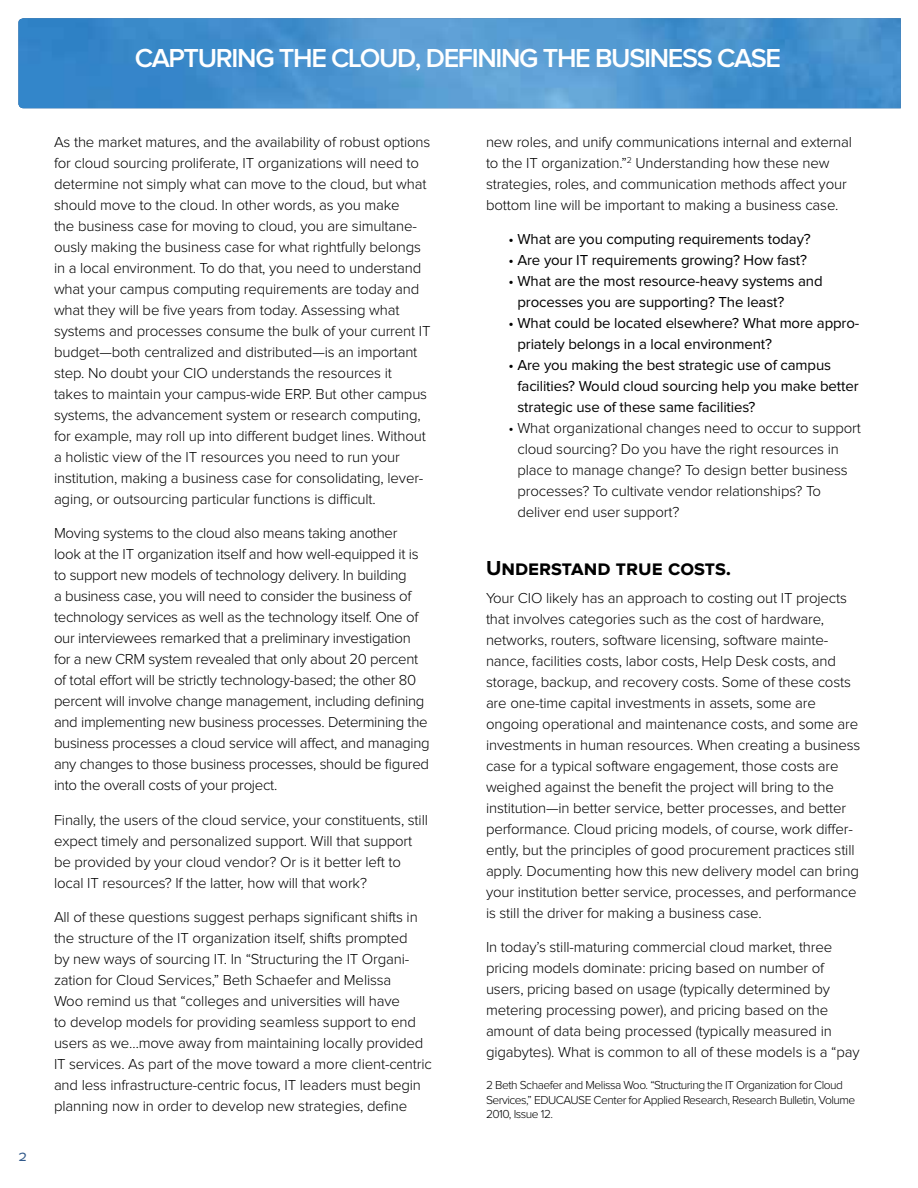
<style>
.page{position:relative;width:918px;height:1188px;background:#fff}
.page>*{position:absolute;margin:0;border:0;box-sizing:border-box;transform-origin:0 0}
.t1{font:600 27px "Proxima Nova S";letter-spacing:-.05em;color:#fff}
.t2{font:700 21px "Proxima Nova S";color:#000}
.t3{font:300 15px/21px "Proxima Nova";letter-spacing:-.01em;color:#000}
.t4{font:15px/21px "Proxima Nova";letter-spacing:-.01em;color:#000}
.t5{font:15px "Proxima Nova S";color:#325a8b}
.t6{font:300 12px/14.4px "Proxima Nova";letter-spacing:-.04em;color:#000}
</style>
<div class="page">
<img style="left:18px;top:18px;width:883px;height:90px">
<p class="t5" style="left:18px;top:1147px;width:10px">2</p>
<h1 class="t1" style="left:135px;top:42px;width:648px">CAPTURING THE CLOUD, DEFINING THE BUSINESS CASE</h1>
<p class="t3" style="left:54px;top:132px;width:378px">As the market matures, and the availability of robust options for cloud sourcing proliferate, IT organizations will need to determine not simply what can move to the cloud, but what should move to the cloud. In other words, as you make<br>the business case for moving to cloud, you are simultane&shy;ously making the business case for what rightfully belongs in a local environment. To do that, you need to understand what your campus computing requirements are today and what they will be five years from today. Assessing what systems and processes consume the bulk of your current IT budget—both centralized and distributed—is an important step. No doubt your CIO understands the resources it<br>takes to maintain your campus-wide ERP. But other campus systems, the advancement system or research computing, for example, may roll up into different budget lines. Without a holistic view of the IT resources you need to run your institution, making a business case for consolidating, lever&shy;aging, or outsourcing particular functions is difficult.</p>
<p class="t3" style="left:54px;top:523px;width:377px">Moving systems to the cloud also means taking another<br>look at the IT organization itself and how well-equipped it is to support new models of technology delivery. In building<br>a business case, you will need to consider the business of technology services as well as the technology itself. One of our interviewees remarked that a preliminary investigation for a new CRM system revealed that only about 20 percent of total effort will be strictly technology-based; the other 80 percent will involve change management, including defining and implementing new business processes. Determining the business processes a cloud service will affect, and managing any changes to those business processes, should be figured into the overall costs of your project.</p>
<p class="t3" style="left:54px;top:810px;width:375px">Finally, the users of the cloud service, your constituents, still expect timely and personalized support. Will that support be provided by your cloud vendor? Or is it better left to local IT resources? If the latter, how will that work?</p>
<p class="t3" style="left:54px;top:907px;width:379px">All of these questions suggest perhaps significant shifts in the structure of the IT organization itself, shifts prompted<br>by new ways of sourcing IT. In “Structuring the IT Organi&shy;zation for Cloud Services,” Beth Schaefer and Melissa<br>Woo remind us that “colleges and universities will have<br>to develop models for providing seamless support to end users as we…move away from maintaining locally provided IT services. As part of the move toward a more client-centric and less infrastructure-centric focus, IT leaders must begin planning now in order to develop new strategies, define</p>
<p class="t3" style="left:486px;top:132px;width:368px">new roles, and unify communications internal and external to the IT organization.”<sup>2</sup> Understanding how these new strategies, roles, and communication methods affect your bottom line will be important to making a business case.</p>
<p class="t4" style="left:509px;top:229px;width:304px">• What are you computing requirements today?</p>
<p class="t4" style="left:509px;top:250px;width:300px">• Are your IT requirements growing? How fast?</p>
<p class="t4" style="left:517px;top:271px;width:307px;text-indent:-9px">• What are the most resource-heavy systems and processes you are supporting? The least?</p>
<p class="t4" style="left:517px;top:313px;width:343px;text-indent:-9px">• What could be located elsewhere? What more appro&shy;priately belongs in a local environment?</p>
<p class="t4" style="left:517px;top:355px;width:343px;text-indent:-9px">• Are you making the best strategic use of campus facilities? Would cloud sourcing help you make better strategic use of these same facilities?</p>
<p class="t3" style="left:517px;top:418px;width:345px;text-indent:-9px">• What organizational changes need to occur to support cloud sourcing? Do you have the right resources in place to manage change? To design better business processes? To cultivate vendor relationships? To deliver end user support?</p>
<h2 class="t2" style="left:486px;top:556px;width:247px">Understand true costs.</h2>
<p class="t3" style="left:486px;top:588px;width:376px">Your CIO likely has an approach to costing out IT projects that involves categories such as the cost of hardware, networks, routers, software licensing, software mainte&shy;nance, facilities costs, labor costs, Help Desk costs, and storage, backup, and recovery costs. Some of these costs are one-time capital investments in assets, some are ongoing operational and maintenance costs, and some are investments in human resources. When creating a business case for a typical software engagement, those costs are weighed against the benefit the project will bring to the institution—in better service, better processes, and better performance. Cloud pricing models, of course, work differ&shy;ently, but the principles of good procurement practices still apply. Documenting how this new delivery model can bring your institution better service, processes, and performance is still the driver for making a business case.</p>
<p class="t3" style="left:486px;top:937px;width:375px">In today’s still-maturing commercial cloud market, three pricing models dominate: pricing based on number of users, pricing based on usage (typically determined by metering processing power), and pricing based on the amount of data being processed (typically measured in gigabytes). What is common to all of these models is a “pay</p>
<p class="t6" style="left:486px;top:1078px;width:371px">2 Beth Schaefer and Melissa Woo. “Structuring the IT Organization for Cloud<br>Services,” EDUCAUSE Center for Applied Research, Research Bulletin, Volume<br>2010, Issue 12.</p>
</div>
